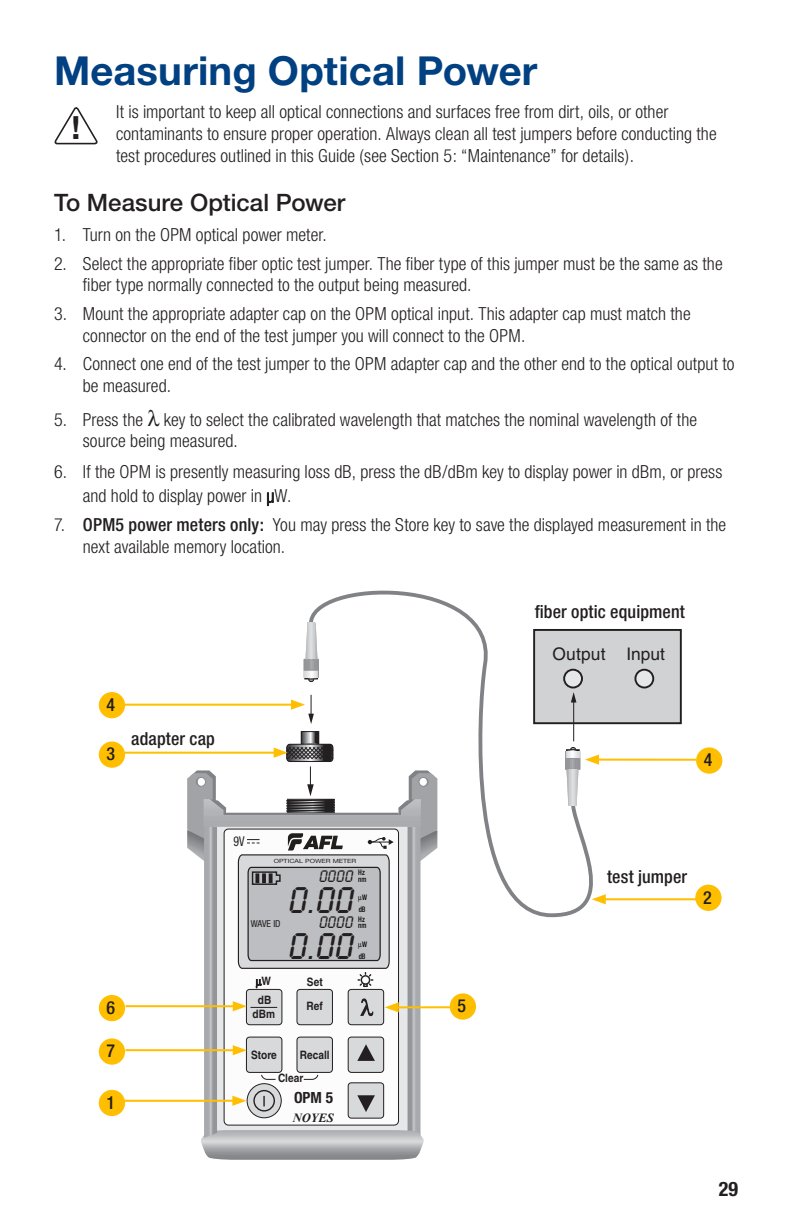
<style>
.page{position:relative;width:792px;height:1224px;background:#fff}
.page>*{position:absolute;margin:0;border:0;box-sizing:border-box;transform-origin:0 0}
._1_TITLE{font:700 40px "Helvetica Neue";letter-spacing:.005em;color:#014081}
.t1{font:38.6px "Lcd D";color:#231f20}
.t2{font:700 32px "Helvetica Neue";color:#231f20}
._2_Head_no_TOC{font:500 24px "Helvetica Neue";color:#231f20}
.t3{font:700 condensed 20px "Helvetica Neue";color:#231f20}
.List_Numbers{font:300 condensed 18px/21.6px "Helvetica Neue";letter-spacing:.005em;color:#231f20}
.Body_Text{font:300 condensed 18px/21.6px "Helvetica Neue";letter-spacing:.005em;color:#231f20}
.Callouts{font:500 condensed 18px "Helvetica Neue";letter-spacing:.01em;color:#231f20}
.Callouts_CTR{font:500 condensed 18px "Helvetica Neue";color:#231f20}
.t4{font:17.4px "Helvetica";letter-spacing:.01em;color:#231f20}
.t5{font:17.4px "Lcd D";color:#231f20}
.t6{font:700 condensed 15.4px "Helvetica Neue";color:#231f20}
.t7{font:condensed 13.6px "Helvetica Neue";color:#231f20;scale:.88 1}
.t8{font:italic 700 12.6px "Times New Roman";color:#231f20}
.t9{font:700 11.6px/14.2px "Helvetica";color:#231f20;text-align:center;scale:.88 1}
.t10{font:condensed 9.6px "Helvetica Neue";letter-spacing:-.01em;color:#231f20}
.t11{font:500 condensed 7.8px/12px "Helvetica Neue";color:#050504;text-align:center;scale:.88 1}
.t12{font:5.8px "Helvetica Neue";color:#231f20;scale:1.22 1}
.s1{font-weight:500}
</style>
<div class="page">
<svg style="left:54px;top:107px;width:44px;height:38px"></svg>
<svg style="left:267px;top:492px;width:7px;height:14px"></svg>
<div style="left:301px;top:731px;width:18px;height:13px;border:1px solid #231f20"></div>
<div style="left:534px;top:630px;width:147px;height:93px;background:#d1d2d4"></div>
<div style="left:533px;top:629px;width:149px;height:95px;border:2px solid #231f20"></div>
<div style="left:635px;top:670px;width:18px;height:18px;background:#e6e7e9;border-radius:50%"></div>
<div style="left:634px;top:669px;width:20px;height:19px;border:2px solid #231f20;border-radius:50%"></div>
<svg style="left:307px;top:591px;width:320px;height:327px"></svg>
<svg style="left:304px;top:623px;width:15px;height:59px"></svg>
<hr style="left:125px;top:752px;width:152px;height:2px;background:#ffbf00">
<hr style="left:125px;top:704px;width:169px;height:2px;background:#ffbf00">
<svg style="left:291px;top:695px;width:23px;height:29px"></svg>
<hr style="left:124px;top:1100px;width:111px;height:2px;background:#ffbf00">
<hr style="left:125px;top:1005px;width:111px;height:2px;background:#ffbf00">
<hr style="left:125px;top:1049px;width:111px;height:2px;background:#ffbf00">
<hr style="left:396px;top:1006px;width:54px;height:2px;background:#ffbf00">
<hr style="left:603px;top:898px;width:97px;height:2px;background:#ffbf00">
<svg style="left:592px;top:894px;width:14px;height:10px"></svg>
<hr style="left:596px;top:759px;width:100px;height:2px;background:#ffbf00">
<svg style="left:565px;top:747px;width:34px;height:59px"></svg>
<div style="left:99px;top:692px;width:26px;height:26px;background:#ffbf00;border-radius:50%"></div>
<div style="left:696px;top:747px;width:26px;height:27px;background:#ffbf00;border-radius:50%"></div>
<div style="left:695px;top:885px;width:27px;height:26px;background:#ffbf00;border-radius:50%"></div>
<div style="left:450px;top:993px;width:26px;height:27px;background:#ffbf00;border-radius:50%"></div>
<div style="left:99px;top:741px;width:26px;height:27px;background:#ffbf00;border-radius:50%"></div>
<div style="left:99px;top:995px;width:26px;height:26px;background:#ffbf00;border-radius:50%"></div>
<div style="left:99px;top:1038px;width:26px;height:27px;background:#ffbf00;border-radius:50%"></div>
<div style="left:99px;top:1090px;width:26px;height:26px;background:#ffbf00;border-radius:50%"></div>
<svg style="left:187px;top:732px;width:250px;height:428px"></svg>
<p class="_1_TITLE" style="left:54px;top:46px;width:485px">Measuring Optical Power</p>
<p class="t2" style="left:72px;top:108px;width:10px">!</p>
<p class="Body_Text" style="left:116px;top:101px;width:602px">It is important to keep all optical connections and surfaces free from dirt, oils, or other contaminants to ensure proper operation. Always clean all test jumpers before conducting the test procedures outlined in this Guide (see Section 5: “Maintenance” for details).</p>
<p class="_2_Head_no_TOC" style="left:54px;top:188px;width:293px">To Measure Optical Power</p>
<p class="List_Numbers" style="left:54px;top:223px;width:274px">1. Turn on the OPM optical power meter.</p>
<p class="List_Numbers" style="left:83px;top:252px;width:641px;text-indent:-29px">2. Select the appropriate fiber optic test jumper. The fiber type of this jumper must be the same as the fiber type normally connected to the output being measured.</p>
<p class="List_Numbers" style="left:83px;top:303px;width:609px;text-indent:-29px">3. Mount the appropriate adapter cap on the OPM optical input. This adapter cap must match the connector on the end of the test jumper you will connect to the OPM.</p>
<p class="List_Numbers" style="left:83px;top:353px;width:653px;text-indent:-29px">4. Connect one end of the test jumper to the OPM adapter cap and the other end to the optical output to be measured.</p>
<p class="List_Numbers" style="left:83px;top:408px;width:616px;text-indent:-29px">5. Press the key to select the calibrated wavelength that matches the nominal wavelength of the source being measured.</p>
<p class="List_Numbers" style="left:83px;top:460px;width:641px;line-height:24px;text-indent:-29px">6. If the OPM is presently measuring loss dB, press the dB/dBm key to display power in dBm, or press and hold to display power in µW.</p>
<p class="List_Numbers" style="left:83px;top:514px;width:645px;text-indent:-29px">7. <span class="s1">OPM5 power meters only:</span> You may press the Store key to save the displayed measurement in the next available memory location.</p>
<p class="Callouts" style="left:535px;top:601px;width:152px">fiber optic equipment</p>
<p class="Callouts_CTR" style="left:107px;top:694px;width:10px">4</p>
<p class="Callouts_CTR" style="left:107px;top:743px;width:10px">3</p>
<p class="Callouts" style="left:131px;top:728px;width:85px">adapter cap</p>
<p class="Callouts_CTR" style="left:107px;top:997px;width:10px">6</p>
<p class="Callouts_CTR" style="left:107px;top:1040px;width:10px">7</p>
<p class="Callouts_CTR" style="left:107px;top:1092px;width:10px">1</p>
<p class="t7" style="left:233px;top:834px;width:14px">9V</p>
<p class="t12" style="left:274px;top:857px;width:69px">OPTICAL POWER METER</p>
<p class="t5" style="left:318px;top:867px;width:36px">0000</p>
<p class="t1" style="left:287px;top:881px;width:67px">0.00</p>
<p class="t10" style="left:251px;top:918px;width:31px">WAVE ID</p>
<p class="t11" style="left:358px;top:867px;width:9px">Hz</p>
<p class="t11" style="left:359px;top:891px;width:11px">W dB</p>
<p class="t11" style="left:358px;top:873px;width:11px">nm</p>
<p class="t11" style="left:358px;top:913px;width:9px">Hz</p>
<p class="t11" style="left:359px;top:938px;width:11px">W dB</p>
<p class="t5" style="left:318px;top:914px;width:36px">0000</p>
<p class="t1" style="left:287px;top:927px;width:67px">0.00</p>
<p class="t11" style="left:358px;top:919px;width:11px">nm</p>
<p class="t9" style="left:262px;top:974px;width:12px">W</p>
<p class="t9" style="left:307px;top:974px;width:19px">Set</p>
<p class="t9" style="left:253px;top:993px;width:27px">dB dBm</p>
<p class="t9" style="left:307px;top:999px;width:20px">Ref</p>
<p class="t9" style="left:251px;top:1047px;width:31px">Store</p>
<p class="t9" style="left:300px;top:1047px;width:35px">Recall</p>
<p class="t9" style="left:278px;top:1071px;width:30px">Clear</p>
<p class="t6" style="left:294px;top:1088px;width:41px">OPM 5</p>
<p class="t8" style="left:293px;top:1109px;width:43px">NOYES</p>
<p class="Callouts_CTR" style="left:458px;top:995px;width:10px">5</p>
<p class="t4" style="left:553px;top:643px;width:114px">Output Input</p>
<p class="Callouts_CTR" style="left:704px;top:749px;width:10px">4</p>
<p class="Callouts" style="left:607px;top:866px;width:82px">test jumper</p>
<p class="Callouts_CTR" style="left:703px;top:886px;width:10px">2</p>
<p class="t3" style="left:719px;top:1176px;width:21px">29</p>
</div>
